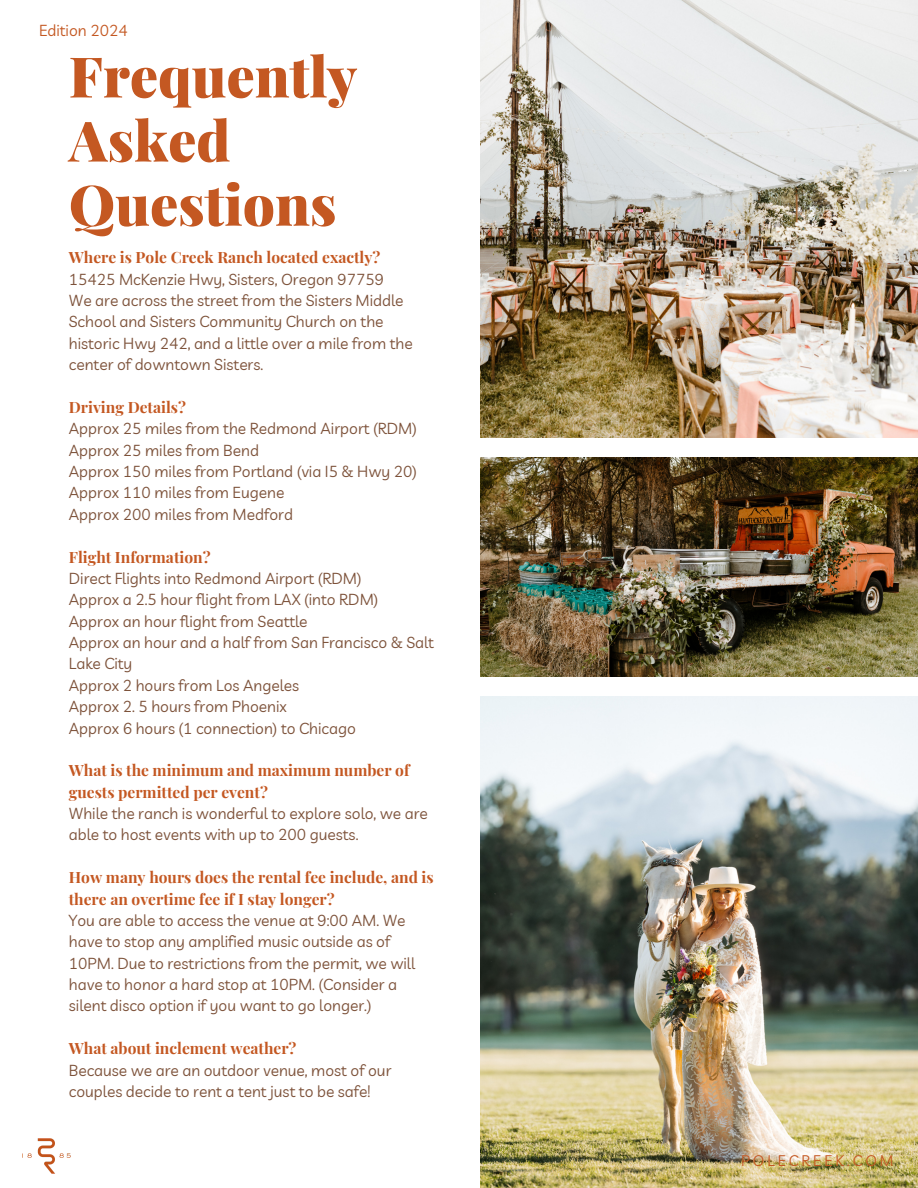
<style>
.page{position:relative;width:918px;height:1188px;background:#fff}
.page>*{position:absolute;margin:0;border:0;box-sizing:border-box;transform-origin:0 0}
.t1{font:900 55.95px/64.2px "Playfair Display";color:#c45822}
.t2{font:15.6px/21.3px "Livvic";color:#7d523a}
.t3{font:700 15.6px/21.3px "Playfair Display";color:#c45822}
.t4{font:15.6px "Livvic";color:#c45822}
.t5{font:15px "Livvic";letter-spacing:.2em;color:#c45822}
</style>
<div class="page">
<img style="left:480px;top:0;width:438px;height:438px">
<img style="left:480px;top:457px;width:438px;height:219px">
<img style="left:480px;top:696px;width:438px;height:492px">
<img style="left:22px;top:1138px;width:49px;height:36px">
<p class="t4" style="left:39px;top:21px;width:90px">Edition 2024</p>
<p class="t1" style="left:69px;top:42px;width:290px">Frequently<br>Asked<br>Questions</p>
<p class="t3" style="left:69px;top:246px;width:313px">Where is Pole Creek Ranch located exactly?</p>
<p class="t2" style="left:69px;top:268px;width:317px">15425 McKenzie Hwy, Sisters, Oregon 97759</p>
<p class="t2" style="left:69px;top:290px;width:345px">We are across the street from the Sisters Middle School and Sisters Community Church on the historic Hwy 242, and a little over a mile from the center of downtown Sisters.</p>
<p class="t3" style="left:69px;top:396px;width:119px">Driving Details?</p>
<p class="t2" style="left:69px;top:418px;width:350px">Approx 25 miles from the Redmond Airport (RDM)<br>Approx 25 miles from Bend</p>
<p class="t2" style="left:69px;top:461px;width:350px">Approx 150 miles from Portland (via I5 &amp; Hwy 20)<br>Approx 110 miles from Eugene</p>
<p class="t2" style="left:69px;top:503px;width:226px">Approx 200 miles from Medford</p>
<p class="t3" style="left:69px;top:545px;width:143px">Flight Information?</p>
<p class="t2" style="left:69px;top:567px;width:294px">Direct Flights into Redmond Airport (RDM)</p>
<p class="t2" style="left:69px;top:589px;width:311px">Approx a 2.5 hour flight from LAX (into RDM)</p>
<p class="t2" style="left:69px;top:610px;width:240px">Approx an hour flight from Seattle</p>
<p class="t2" style="left:69px;top:632px;width:367px">Approx an hour and a halffrom San Francisco &amp; Salt<br>Lake City</p>
<p class="t2" style="left:69px;top:674px;width:232px">Approx 2 hours from Los Angeles</p>
<p class="t2" style="left:69px;top:696px;width:220px">Approx 2. 5 hours from Phoenix</p>
<p class="t2" style="left:69px;top:717px;width:289px">Approx 6 hours (1 connection) to Chicago</p>
<p class="t3" style="left:69px;top:759px;width:342px">What is the minimum and maximum number of guests permitted per event?</p>
<p class="t2" style="left:69px;top:803px;width:361px">While the ranch is wonderful to explore solo, we are able to host events with up to 200 guests.</p>
<p class="t3" style="left:69px;top:866px;width:366px">How many hours does the rental fee include, and is there an overtime fee if I stay longer?</p>
<p class="t2" style="left:69px;top:909px;width:348px">You are able to access the venue at 9:00 AM. We have to stop any amplified music outside as of 10PM. Due to restrictions from the permit, we will have to honor a hard stop at 10PM. (Consider a silent disco option if you want to go longer.)</p>
<p class="t3" style="left:69px;top:1037px;width:229px">What about inclement weather?</p>
<p class="t2" style="left:69px;top:1059px;width:324px">Because we are an outdoor venue, most of our couples decide to rent a tentjust to be safe!</p>
<p class="t5" style="left:741px;top:1151px;width:154px">POLECREEK.COM</p>
</div>
